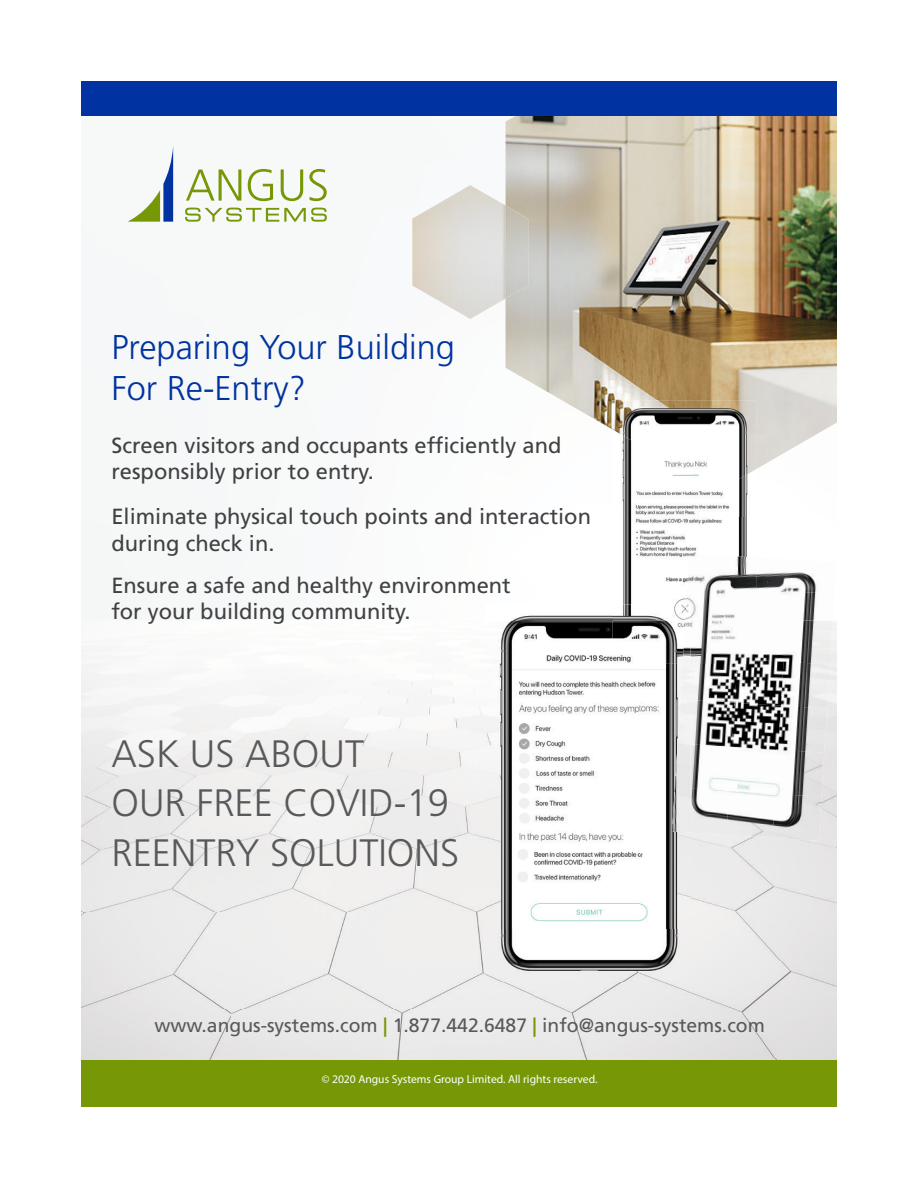
<style>
.page{position:relative;width:918px;height:1188px;background:#fff}
.page>*{position:absolute;margin:0;border:0;box-sizing:border-box;transform-origin:0 0}
.t1{font:300 38.25px/49.3px "Frutiger";color:#58595b}
.t2{font:300 34.35px/41.2px "Frutiger";color:#0033a1}
.t3{font:21.9px/26.2px "Frutiger";color:#414042}
.t4{font:19.35px "Frutiger";color:#58595b}
.t5{font:11.55px "Myriad Pro";color:#fff}
.s1{font-weight:700;color:#769807}
</style>
<div class="page">
<img style="left:81px;top:648px;width:404px;height:264px">
<div style="left:787px;top:623px;width:50px;height:338px;background:#e6e5e6"></div>
<div style="left:691px;top:835px;width:96px;height:126px;background:#ebebeb"></div>
<img style="left:81px;top:912px;width:453px;height:195px">
<div style="left:534px;top:981px;width:152px;height:77px;background:#e9e9e9"></div>
<img style="left:686px;top:961px;width:151px;height:97px">
<img style="left:534px;top:1058px;width:303px;height:2px">
<img style="left:506px;top:115px;width:331px;height:354px">
<div style="left:81px;top:81px;width:756px;height:34px;background:#0033a1"></div>
<div style="left:82px;top:1060px;width:755px;height:47px;background:#769807"></div>
<svg style="left:128px;top:148px;width:45px;height:74px"></svg>
<svg style="left:185px;top:208px;width:142px;height:14px"></svg>
<svg style="left:186px;top:169px;width:55px;height:32px"></svg>
<svg style="left:248px;top:169px;width:25px;height:32px"></svg>
<svg style="left:281px;top:169px;width:22px;height:32px"></svg>
<svg style="left:309px;top:169px;width:18px;height:32px"></svg>
<img style="left:412px;top:185px;width:94px;height:134px">
<img style="left:506px;top:206px;width:22px;height:93px">
<img style="left:622px;top:491px;width:126px;height:26px">
<img style="left:623px;top:517px;width:85px;height:87px">
<img style="left:708px;top:517px;width:39px;height:36px">
<img style="left:612px;top:400px;width:144px;height:91px">
<img style="left:756px;top:653px;width:28px;height:7px">
<img style="left:784px;top:620px;width:49px;height:45px">
<img style="left:691px;top:664px;width:44px;height:36px">
<img style="left:735px;top:660px;width:49px;height:43px">
<img style="left:781px;top:662px;width:49px;height:47px">
<img style="left:691px;top:700px;width:44px;height:44px">
<img style="left:732px;top:703px;width:49px;height:44px">
<img style="left:778px;top:706px;width:49px;height:47px">
<img style="left:691px;top:744px;width:41px;height:44px">
<img style="left:729px;top:747px;width:49px;height:43px">
<img style="left:775px;top:750px;width:49px;height:47px">
<img style="left:691px;top:788px;width:35px;height:47px">
<img style="left:726px;top:791px;width:46px;height:47px">
<img style="left:772px;top:794px;width:49px;height:47px">
<img style="left:756px;top:572px;width:60px;height:17px">
<img style="left:781px;top:589px;width:36px;height:31px">
<img style="left:686px;top:620px;width:70px;height:44px">
<img style="left:687px;top:553px;width:69px;height:34px">
<img style="left:686px;top:587px;width:70px;height:33px">
<img style="left:485px;top:620px;width:154px;height:310px">
<img style="left:639px;top:664px;width:52px;height:266px">
<img style="left:485px;top:930px;width:206px;height:51px">
<img style="left:513px;top:615px;width:99px;height:5px">
<img style="left:612px;top:604px;width:74px;height:60px">
<img style="left:672px;top:664px;width:19px;height:169px">
<img style="left:685px;top:604px;width:6px;height:16px">
<h2 class="t2" style="left:111px;top:327px;width:345px">Preparing Your Building<br>For Re-Entry?</h2>
<p class="t3" style="left:111px;top:432px;width:452px">Screen visitors and occupants efficiently and responsibly prior to entry.</p>
<p class="t3" style="left:111px;top:504px;width:481px">Eliminate physical touch points and interaction during check in.</p>
<p class="t3" style="left:111px;top:572px;width:401px">Ensure a safe and healthy environment for your building community.</p>
<h1 class="t1" style="left:111px;top:730px;width:349px">ASK US ABOUT<br>OUR FREE COVID-19<br>REENTRY SOLUTIONS</h1>
<p class="t4" style="left:154px;top:1014px;width:612px">www.angus-systems.com <span class="s1">|</span> 1.877.442.6487 <span class="s1">|</span> info@angus-systems.com</p>
<p class="t5" style="left:322px;top:1072px;width:277px">© 2020 Angus Systems Group Limited. All rights reserved.</p>
</div>
